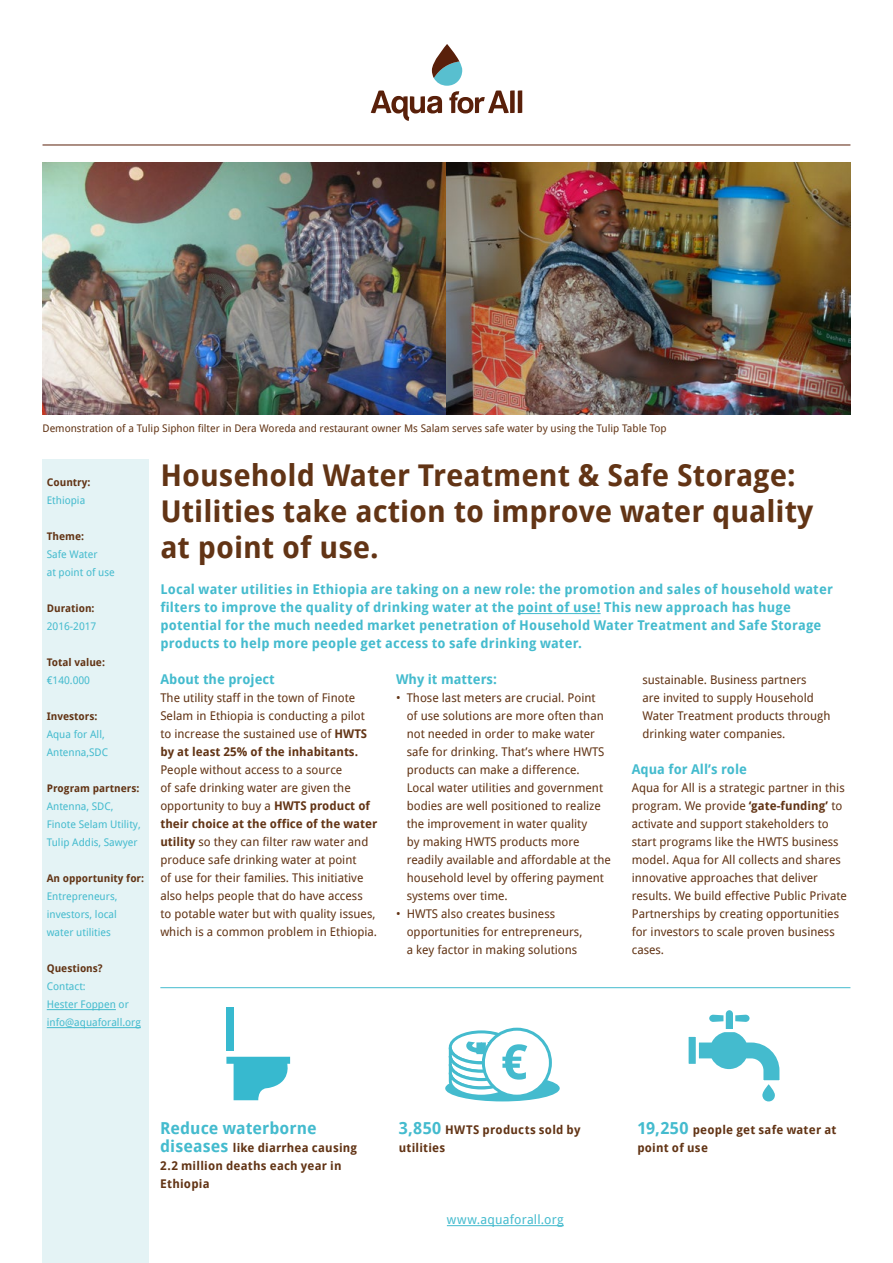
<style>
.page{position:relative;width:893px;height:1263px;background:#fff}
.page>*{position:absolute;margin:0;border:0;box-sizing:border-box;transform-origin:0 0}
.t1{font:700 30px/36px "Droid Sans";color:#623415}
.t2{font:700 16.5px "Droid Sans";letter-spacing:.005em;color:#44bbce}
.t3{font:700 13.5px/18px "Droid Sans";letter-spacing:.01em;color:#44bbce}
.t4{font:12.75px "Droid Sans";letter-spacing:.015em;color:#44bbce}
.t5{font:12px/18px "Droid Sans";color:#623415}
.t6{font:700 12px/18px "Droid Sans";letter-spacing:.015em;color:#623415}
.t7{font:10.5px/18px "Droid Sans";color:#44bbce}
.t8{font:10.5px "Droid Sans";color:#623415}
.t9{font:700 10.5px "Droid Sans";color:#623415}
.s1{font-weight:700}
.s2{font-size:16.5px;color:#44bbce}
</style>
<div class="page">
<img style="left:43px;top:162px;width:807px;height:252px">
<hr style="left:518px;top:613px;width:83px;height:1px;background:#44bbce">
<div style="left:43px;top:460px;width:106px;height:803px;background:#e4f3f5"></div>
<hr style="left:160px;top:987px;width:690px;height:1px;background:#44bbce">
<hr style="left:447px;top:1225px;width:117px;height:1px;background:#44bbce">
<svg style="left:371px;top:44px;width:151px;height:77px"></svg>
<hr style="left:43px;top:145px;width:807px;height:1px;background:#59200a">
<hr style="left:47px;top:1009px;width:69px;height:1px;background:#44bbce">
<hr style="left:47px;top:1027px;width:94px;height:1px;background:#44bbce">
<div style="left:686px;top:1034px;width:12px;height:32px;background:#44bbce;border:2px solid #fff"></div>
<svg style="left:695px;top:1010px;width:85px;height:91px"></svg>
<div style="left:445px;top:1075px;width:115px;height:26px;background:#44bbce;border-radius:50%"></div>
<svg style="left:450px;top:1032px;width:62px;height:31px"></svg>
<div style="left:449px;top:1030px;width:65px;height:34px;border:3px solid #44bbce;border-radius:50%"></div>
<div style="left:483px;top:1029px;width:67px;height:67px;background:#fff;border-radius:50%"></div>
<div style="left:482px;top:1028px;width:70px;height:70px;border:3px solid #44bbce;border-radius:50%"></div>
<svg style="left:447px;top:1039px;width:80px;height:60px"></svg>
<div style="left:226px;top:1007px;width:8px;height:44px;background:#37b9cf"></div>
<svg style="left:226px;top:1057px;width:65px;height:43px"></svg>
<p class="t8" style="left:43px;top:421px;width:626px">Demonstration of a Tulip Siphon filter in Dera Woreda and restaurant owner Ms Salam serves safe water by using the Tulip Table Top</p>
<p class="t9" style="left:47px;top:475px;width:45px">Country:</p>
<p class="t7" style="left:47px;top:491px;width:40px">Ethiopia</p>
<p class="t9" style="left:47px;top:529px;width:39px">Theme:</p>
<p class="t7" style="left:47px;top:545px;width:70px">Safe Water<br>at point of use</p>
<p class="t9" style="left:47px;top:601px;width:49px">Duration:</p>
<p class="t7" style="left:47px;top:617px;width:51px">2016-2017</p>
<p class="t9" style="left:47px;top:655px;width:60px">Total value:</p>
<p class="t7" style="left:47px;top:671px;width:45px">€140.000</p>
<p class="t9" style="left:47px;top:709px;width:52px">Investors:</p>
<p class="t7" style="left:47px;top:725px;width:63px">Aqua for All,<br>Antenna,SDC</p>
<p class="t9" style="left:47px;top:781px;width:94px">Program partners:</p>
<p class="t7" style="left:47px;top:797px;width:95px">Antenna, SDC,<br>Finote Selam Utility,<br>Tulip Addis, Sawyer</p>
<p class="t9" style="left:47px;top:871px;width:99px">An opportunity for:</p>
<p class="t7" style="left:47px;top:887px;width:72px;text-align:justify">Entrepreneurs, investors, local water utilities</p>
<p class="t9" style="left:47px;top:961px;width:57px">Questions?</p>
<p class="t7" style="left:47px;top:977px;width:96px">Contact:<br>Hester Foppen or info@aquaforall.org</p>
<h1 class="t1" style="left:160px;top:456px;width:654px">Household Water Treatment &amp; Safe Storage:<br>Utilities take action to improve water quality at point of use.</h1>
<p class="t3" style="left:160px;top:580px;width:674px">Local water utilities in Ethiopia are taking on a new role: the promotion and sales of household water filters to improve the quality of drinking water at the point of use! This new approach has huge potential for the much needed market penetration of Household Water Treatment and Safe Storage products to help more people get access to safe drinking water.</p>
<p class="t3" style="left:160px;top:670px;width:116px">About the project</p>
<p class="t5" style="left:160px;top:688px;width:208px">The utility staff in the town of Finote Selam in Ethiopia is conducting a pilot to increase the sustained use of <span class="s1">HWTS by at least 25% of the inhabitants.</span></p>
<p class="t5" style="left:160px;top:760px;width:218px">People without access to a source<br>of safe drinking water are given the opportunity to buy a <span class="s1">HWTS product of their choice at the office of the water utility</span> so they can filter raw water and produce safe drinking water at point<br>of use for their families. This initiative also helps people that do have access<br>to potable water but with quality issues, which is a common problem in Ethiopia.</p>
<p class="t3" style="left:396px;top:670px;width:102px">Why it matters:</p>
<p class="t5" style="left:407px;top:688px;width:206px;text-indent:-11px">• Those last meters are crucial. Point<br>of use solutions are more often than not needed in order to make water safe for drinking. That’s where HWTS products can make a difference.<br>Local water utilities and government bodies are well positioned to realize the improvement in water quality<br>by making HWTS products more readily available and affordable at the household level by offering payment systems over time.</p>
<p class="t5" style="left:407px;top:904px;width:177px;text-indent:-11px">• HWTS also creates business opportunities for entrepreneurs, a key factor in making solutions</p>
<p class="t5" style="left:642px;top:670px;width:190px">sustainable. Business partners<br>are invited to supply Household<br>Water Treatment products through drinking water companies.</p>
<p class="t3" style="left:632px;top:760px;width:117px">Aqua for All’s role</p>
<p class="t5" style="left:632px;top:778px;width:217px">Aqua for All is a strategic partner in this program. We provide <span class="s1">‘gate-funding’</span> to activate and support stakeholders to start programs like the HWTS business model. Aqua for All collects and shares innovative approaches that deliver results. We build effective Public Private Partnerships by creating opportunities for investors to scale proven business cases.</p>
<h2 class="t2" style="left:160px;top:1116px;width:158px">Reduce waterborne</h2>
<p class="t6" style="left:160px;top:1138px;width:198px"><span class="s2">diseases</span> like diarrhea causing<br>2.2 million deaths each year in<br>Ethiopia</p>
<p class="t6" style="left:399px;top:1120px;width:183px"><span class="s2">3,850</span> HWTS products sold by utilities</p>
<p class="t6" style="left:637px;top:1120px;width:201px"><span class="s2">19,250</span> people get safe water at point of use</p>
<p class="t4" style="left:447px;top:1211px;width:118px">www.aquaforall.org</p>
</div>
